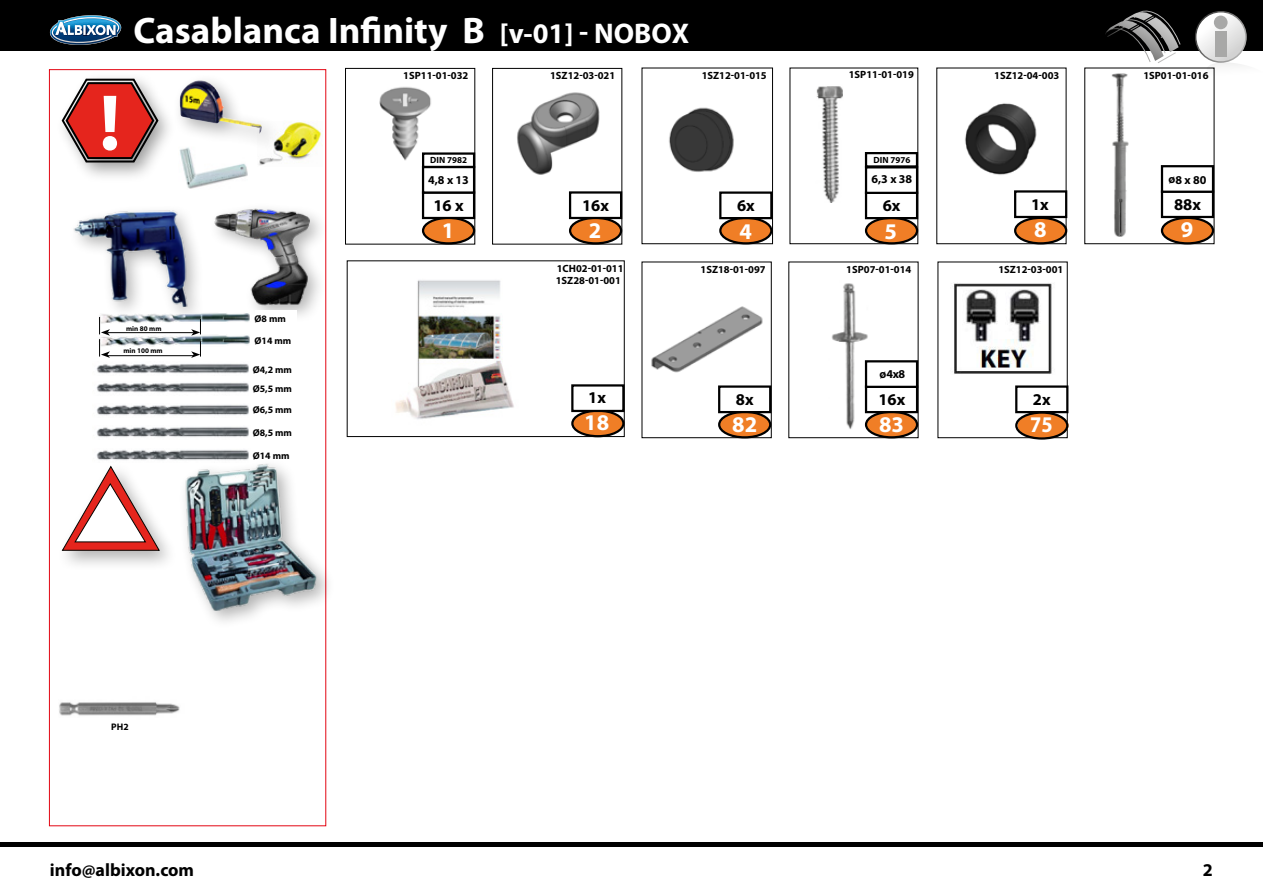
<style>
.page{position:relative;width:1263px;height:893px;background:#fff}
.page>*{position:absolute;margin:0;border:0;box-sizing:border-box;transform-origin:0 0}
.t1{font:700 79.8px "Myriad Pro";color:#fff}
.t2{font:700 37.05px "Myriad Pro";color:#fff}
.t3{font:700 22.5px "Myriad Pro";color:#fff}
.t4{font:700 22.5px "Myriad Pro";color:#fff;scale:.9 1}
.t5{font:700 18px "Myriad Pro";color:#000}
.t6{font:700 16.5px "Myriad Pro";color:#000}
.t7{font:700 12px "Myriad Pro";color:#000}
.t8{font:700 10.5px/12.5px "Myriad Pro";color:#000}
.t9{font:700 9.75px/21.3px "Myriad Pro";color:#000}
.t10{font:700 9.45px "Myriad Pro";color:#000}
.t11{font:700 9px "Myriad Pro";color:#000}
.t12{font:700 7.2px "Myriad Pro";color:#000}
.s1{font-size:28.5px}
</style>
<div class="page">
<div style="left:0;top:0;width:1263px;height:51px;background:#000"></div>
<hr style="left:0;top:842px;width:1263px;height:4px;background:#000">
<svg style="left:1196px;top:12px;width:50px;height:50px"></svg>
<div style="left:1195px;top:11px;width:52px;height:52px;border:2px solid #fff;border-radius:50%"></div>
<svg style="left:1202px;top:62px;width:39px;height:26px"></svg>
<div style="left:1215px;top:32px;width:11px;height:25px;background:#a8a8a7"></div>
<div style="left:1214px;top:16px;width:13px;height:13px;background:#a8a8a7;border-radius:50%"></div>
<svg style="left:1105px;top:10px;width:76px;height:53px"></svg>
<svg style="left:50px;top:15px;width:71px;height:30px"></svg>
<div style="left:68px;top:204px;width:137px;height:121px;background:#000;opacity:.3"></div>
<img style="left:72px;top:205px;width:118px;height:101px">
<div style="left:208px;top:201px;width:121px;height:122px;background:#000;opacity:.3"></div>
<img style="left:212px;top:201px;width:97px;height:108px">
<img style="left:97px;top:311px;width:153px;height:14px">
<div style="left:255px;top:310px;width:41px;height:17px;background:#fff"></div>
<hr style="left:108px;top:332px;width:86px;height:1px;background:#000">
<img style="left:96px;top:382px;width:153px;height:11px">
<img style="left:96px;top:405px;width:153px;height:11px">
<img style="left:96px;top:427px;width:153px;height:11px">
<img style="left:180px;top:153px;width:68px;height:36px">
<img style="left:259px;top:122px;width:63px;height:43px">
<div style="left:55px;top:71px;width:123px;height:112px;background:#000;opacity:.4"></div>
<svg style="left:61px;top:77px;width:99px;height:87px"></svg>
<div style="left:172px;top:73px;width:110px;height:80px;background:#000;opacity:.3"></div>
<img style="left:179px;top:80px;width:83px;height:54px">
<img style="left:98px;top:335px;width:152px;height:11px">
<hr style="left:108px;top:355px;width:86px;height:1px;background:#000">
<svg style="left:99px;top:317px;width:11px;height:41px"></svg>
<svg style="left:191px;top:319px;width:10px;height:39px"></svg>
<div style="left:345px;top:68px;width:130px;height:176px;border:1px solid #000"></div>
<div style="left:642px;top:68px;width:131px;height:176px;border:1px solid #000"></div>
<img style="left:816px;top:86px;width:27px;height:116px">
<div style="left:423px;top:218px;width:51px;height:25px;background:#f07e26;border-radius:50%"></div>
<div style="left:422px;top:217px;width:53px;height:27px;border:2px solid #000;border-radius:50%"></div>
<div style="left:866px;top:218px;width:51px;height:25px;background:#f07e26;border-radius:50%"></div>
<div style="left:865px;top:217px;width:53px;height:27px;border:2px solid #000;border-radius:50%"></div>
<div style="left:720px;top:218px;width:51px;height:25px;background:#f07e26;border-radius:50%"></div>
<div style="left:719px;top:217px;width:53px;height:27px;border:2px solid #000;border-radius:50%"></div>
<div style="left:865px;top:191px;width:53px;height:28px;border:2px solid #000"></div>
<div style="left:719px;top:191px;width:53px;height:28px;border:2px solid #000"></div>
<div style="left:347px;top:260px;width:278px;height:177px;border:1px solid #000"></div>
<img style="left:395px;top:280px;width:119px;height:139px">
<div style="left:572px;top:411px;width:51px;height:25px;background:#f07e26;border-radius:50%"></div>
<div style="left:571px;top:410px;width:53px;height:27px;border:2px solid #000;border-radius:50%"></div>
<div style="left:571px;top:384px;width:53px;height:28px;border:2px solid #000"></div>
<div style="left:865px;top:166px;width:53px;height:28px;border:2px solid #000"></div>
<div style="left:422px;top:191px;width:53px;height:28px;border:2px solid #000"></div>
<div style="left:422px;top:166px;width:53px;height:28px;border:2px solid #000"></div>
<img style="left:669px;top:107px;width:65px;height:65px">
<img style="left:379px;top:87px;width:52px;height:74px">
<img style="left:1111px;top:73px;width:17px;height:164px">
<div style="left:1162px;top:218px;width:51px;height:25px;background:#f07e26;border-radius:50%"></div>
<div style="left:1161px;top:217px;width:53px;height:27px;border:2px solid #000;border-radius:50%"></div>
<div style="left:1161px;top:190px;width:53px;height:28px;border:2px solid #000"></div>
<div style="left:1161px;top:165px;width:53px;height:28px;border:2px solid #000"></div>
<div style="left:1015px;top:218px;width:51px;height:25px;background:#f07e26;border-radius:50%"></div>
<div style="left:1014px;top:217px;width:53px;height:27px;border:2px solid #000;border-radius:50%"></div>
<div style="left:1014px;top:190px;width:53px;height:28px;border:2px solid #000"></div>
<img style="left:965px;top:103px;width:72px;height:72px">
<img style="left:517px;top:92px;width:83px;height:83px">
<div style="left:492px;top:68px;width:130px;height:176px;border:1px solid #000"></div>
<div style="left:570px;top:218px;width:51px;height:25px;background:#f07e26;border-radius:50%"></div>
<div style="left:569px;top:217px;width:53px;height:27px;border:2px solid #000;border-radius:50%"></div>
<div style="left:569px;top:191px;width:53px;height:28px;border:2px solid #000"></div>
<div style="left:423px;top:154px;width:51px;height:13px;background:#fff"></div>
<div style="left:422px;top:152px;width:53px;height:16px;border:2px solid #000"></div>
<div style="left:865px;top:152px;width:53px;height:16px;border:2px solid #000"></div>
<img style="left:96px;top:450px;width:153px;height:10px">
<div style="left:178px;top:457px;width:158px;height:172px;background:#000;opacity:.3"></div>
<img style="left:183px;top:463px;width:136px;height:147px">
<div style="left:56px;top:460px;width:122px;height:111px;background:#000;opacity:.3"></div>
<svg style="left:61px;top:465px;width:100px;height:86px"></svg>
<img style="left:59px;top:702px;width:121px;height:14px">
<img style="left:831px;top:283px;width:39px;height:149px">
<div style="left:642px;top:262px;width:130px;height:176px;border:1px solid #000"></div>
<div style="left:719px;top:412px;width:51px;height:25px;background:#f07e26;border-radius:50%"></div>
<div style="left:718px;top:411px;width:53px;height:27px;border:2px solid #000;border-radius:50%"></div>
<div style="left:718px;top:385px;width:53px;height:28px;border:2px solid #000"></div>
<img style="left:651px;top:306px;width:112px;height:67px">
<div style="left:866px;top:412px;width:51px;height:25px;background:#f07e26;border-radius:50%"></div>
<div style="left:865px;top:411px;width:53px;height:27px;border:2px solid #000;border-radius:50%"></div>
<div style="left:866px;top:387px;width:51px;height:25px;background:#fff"></div>
<div style="left:865px;top:385px;width:53px;height:28px;border:2px solid #000"></div>
<div style="left:866px;top:361px;width:51px;height:26px;background:#fff"></div>
<div style="left:865px;top:360px;width:53px;height:28px;border:2px solid #000"></div>
<img style="left:954px;top:283px;width:98px;height:91px">
<div style="left:1015px;top:385px;width:53px;height:28px;border:2px solid #000"></div>
<div style="left:1017px;top:412px;width:51px;height:26px;background:#f07e26;border-radius:50%"></div>
<div style="left:1015px;top:411px;width:53px;height:29px;border:2px solid #000;border-radius:50%"></div>
<img style="left:96px;top:363px;width:153px;height:11px">
<h2 class="t2" style="left:134px;top:6px;width:557px">Casablanca Infinity B <span class="s1">[v-01] - NOBOX</span></h2>
<h1 class="t1" style="left:99px;top:71px;width:23px">!</h1>
<p class="t12" style="left:126px;top:324px;width:37px">min 80 mm</p>
<p class="t12" style="left:123px;top:346px;width:41px">min 100 mm</p>
<p class="t9" style="left:255px;top:308px;width:33px">Ø8 mm</p>
<p class="t9" style="left:255px;top:330px;width:38px">Ø14 mm</p>
<p class="t9" style="left:253px;top:358px;width:41px">Ø4,2 mm</p>
<p class="t9" style="left:253px;top:378px;width:41px">Ø5,5 mm<br>Ø6,5 mm</p>
<p class="t9" style="left:253px;top:422px;width:41px">Ø8,5 mm</p>
<p class="t9" style="left:253px;top:445px;width:38px">Ø14 mm</p>
<p class="t10" style="left:111px;top:720px;width:19px">PH2</p>
<p class="t8" style="left:403px;top:69px;width:67px">1SP11-01-032</p>
<p class="t8" style="left:849px;top:68px;width:67px">1SP11-01-019</p>
<p class="t8" style="left:550px;top:69px;width:67px">1SZ12-03-021</p>
<p class="t8" style="left:702px;top:69px;width:67px">1SZ12-01-015</p>
<p class="t8" style="left:994px;top:69px;width:67px">1SZ12-04-003</p>
<p class="t8" style="left:1143px;top:69px;width:67px">1SP01-01-016</p>
<p class="t11" style="left:430px;top:154px;width:38px">DIN 7982</p>
<p class="t11" style="left:873px;top:154px;width:38px">DIN 7976</p>
<p class="t7" style="left:428px;top:172px;width:42px">4,8 x 13</p>
<p class="t7" style="left:871px;top:171px;width:42px">6,3 x 38</p>
<h3 class="t6" style="left:433px;top:194px;width:32px">16 x</h3>
<h3 class="t6" style="left:582px;top:194px;width:28px">16x</h3>
<h3 class="t6" style="left:737px;top:195px;width:19px">6x</h3>
<h3 class="t6" style="left:883px;top:195px;width:19px">6x</h3>
<h3 class="t3" style="left:589px;top:216px;width:14px">2</h3>
<h3 class="t3" style="left:442px;top:216px;width:14px">1</h3>
<h3 class="t3" style="left:739px;top:216px;width:14px">4</h3>
<h3 class="t3" style="left:885px;top:216px;width:14px">5</h3>
<h3 class="t6" style="left:1031px;top:194px;width:19px">1x</h3>
<h3 class="t3" style="left:1034px;top:215px;width:14px">8</h3>
<p class="t8" style="left:556px;top:262px;width:69px">1CH02-01-011<br>1SZ28-01-001</p>
<p class="t8" style="left:998px;top:263px;width:67px">1SZ12-03-001</p>
<p class="t8" style="left:700px;top:263px;width:67px">1SZ18-01-097</p>
<p class="t8" style="left:846px;top:263px;width:67px">1SP07-01-014</p>
<h3 class="t6" style="left:588px;top:387px;width:19px">1x</h3>
<h3 class="t3" style="left:584px;top:408px;width:26px">18</h3>
<h3 class="t6" style="left:736px;top:389px;width:19px">8x</h3>
<h3 class="t3" style="left:732px;top:410px;width:26px">82</h3>
<p class="t7" style="left:879px;top:366px;width:27px">ø4x8</p>
<h3 class="t6" style="left:878px;top:389px;width:28px">16x</h3>
<h3 class="t3" style="left:879px;top:410px;width:26px">83</h3>
<h3 class="t6" style="left:1033px;top:389px;width:19px">2x</h3>
<h3 class="t4" style="left:1030px;top:411px;width:26px">75</h3>
<p class="t7" style="left:1168px;top:172px;width:39px">ø8 x 80</p>
<h3 class="t6" style="left:1174px;top:194px;width:28px">88x</h3>
<h3 class="t3" style="left:1181px;top:215px;width:14px">9</h3>
<h3 class="t5" style="left:50px;top:858px;width:146px">info@albixon.com</h3>
<h3 class="t5" style="left:1203px;top:858px;width:11px">2</h3>
</div>
